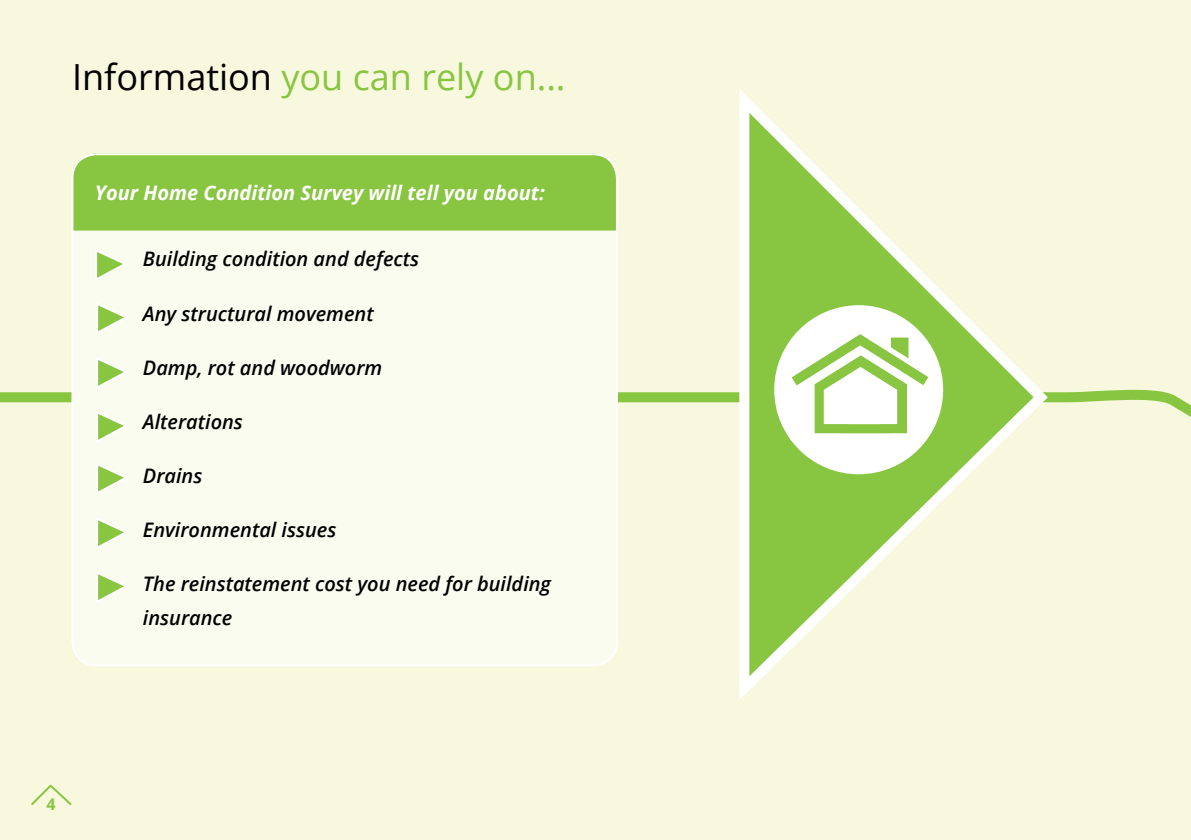
<style>
.page{position:relative;width:1191px;height:840px;background:#fff}
.page>*{position:absolute;margin:0;border:0;box-sizing:border-box;transform-origin:0 0}
.t1{font:36px "Open Sans";color:#88c540}
.t2{font:italic 600 20px/34px "Open Sans";color:#000}
.t3{font:italic 700 20px "Open Sans";color:#fff}
.t4{font:700 16px "Open Sans";color:#88c540}
.s1{color:#000}
</style>
<div class="page">
<div style="left:0;top:0;width:1191px;height:839px;background:#f7f8de"></div>
<svg style="left:0;top:389px;width:1191px;height:278px"></svg>
<svg style="left:31px;top:784px;width:41px;height:21px"></svg>
<div style="left:73px;top:153px;width:543px;height:513px;background:#fbfcf0;border-radius:24px"></div>
<div style="left:74px;top:156px;width:541px;height:74px;background:#88c540"></div>
<svg style="left:95px;top:249px;width:31px;height:32px"></svg>
<svg style="left:96px;top:303px;width:31px;height:31px"></svg>
<svg style="left:96px;top:357px;width:31px;height:32px"></svg>
<svg style="left:96px;top:411px;width:31px;height:32px"></svg>
<svg style="left:730px;top:89px;width:325px;height:611px"></svg>
<svg style="left:96px;top:463px;width:32px;height:31px"></svg>
<svg style="left:96px;top:518px;width:31px;height:31px"></svg>
<svg style="left:96px;top:572px;width:31px;height:31px"></svg>
<svg style="left:774px;top:305px;width:169px;height:169px"></svg>
<div style="left:71px;top:153px;width:547px;height:513px;border:2px solid #fff;border-radius:24px"></div>
<h1 class="t1" style="left:72px;top:52px;width:495px"><span class="s1">Information</span> you can rely on...</h1>
<p class="t3" style="left:95px;top:178px;width:451px">Your Home Condition Survey will tell you about:</p>
<p class="t2" style="left:143px;top:241px;width:278px">Building condition and defects</p>
<p class="t2" style="left:143px;top:295px;width:232px">Any structural movement</p>
<p class="t2" style="left:143px;top:349px;width:241px">Damp, rot and woodworm</p>
<p class="t2" style="left:143px;top:403px;width:101px">Alterations</p>
<p class="t2" style="left:143px;top:457px;width:61px">Drains</p>
<p class="t2" style="left:143px;top:511px;width:195px">Environmental issues</p>
<p class="t2" style="left:143px;top:565px;width:409px">The reinstatement cost you need for building insurance</p>
<p class="t4" style="left:46px;top:792px;width:11px">4</p>
</div>
